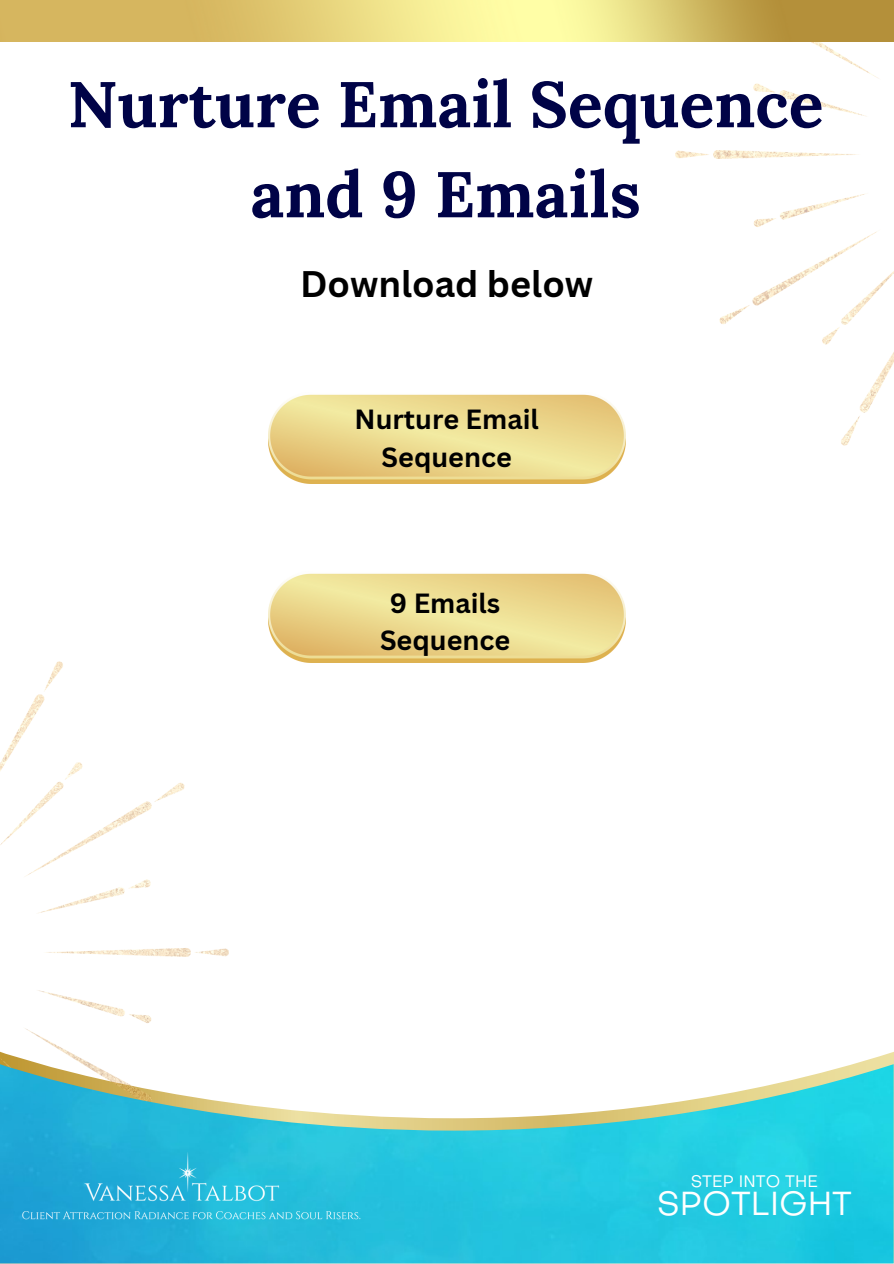
<style>
.page{position:relative;width:894px;height:1264px;background:#fff}
.page>*{position:absolute;margin:0;border:0;box-sizing:border-box;transform-origin:0 0}
.t1{font:700 64.5px/90px "Lora";color:#000347;text-align:center}
.t2{font:700 36px "Canva Sans";color:#000}
.t3{font:33px "Objectivity";color:#fff}
.t4{font:700 27px "Canva Sans";color:#000}
.t5{font:16.5px "Objectivity";color:#fff}
</style>
<div class="page">
<img style="left:675px;top:42px;width:218px;height:404px">
<img style="left:0;top:0;width:893px;height:42px">
<img style="left:0;top:661px;width:228px;height:403px">
<img style="left:0;top:1064px;width:893px;height:199px">
<img style="left:17px;top:1145px;width:349px;height:90px">
<img style="left:268px;top:394px;width:356px;height:90px">
<img style="left:268px;top:573px;width:356px;height:90px">
<p class="t1" style="left:68px;top:59px;width:757px">Nurture Email Sequence and 9 Emails</p>
<p class="t2" style="left:300px;top:258px;width:294px">Download below</p>
<p class="t4" style="left:354px;top:400px;width:186px">Nurture Email</p>
<p class="t4" style="left:381px;top:438px;width:132px">Sequence</p>
<p class="t4" style="left:390px;top:584px;width:112px">9 Emails</p>
<p class="t4" style="left:380px;top:621px;width:132px">Sequence</p>
<p class="t5" style="left:690px;top:1174px;width:129px">STEP INTO THE</p>
<p class="t3" style="left:656px;top:1190px;width:197px">SPOTLIGHT</p>
</div>
